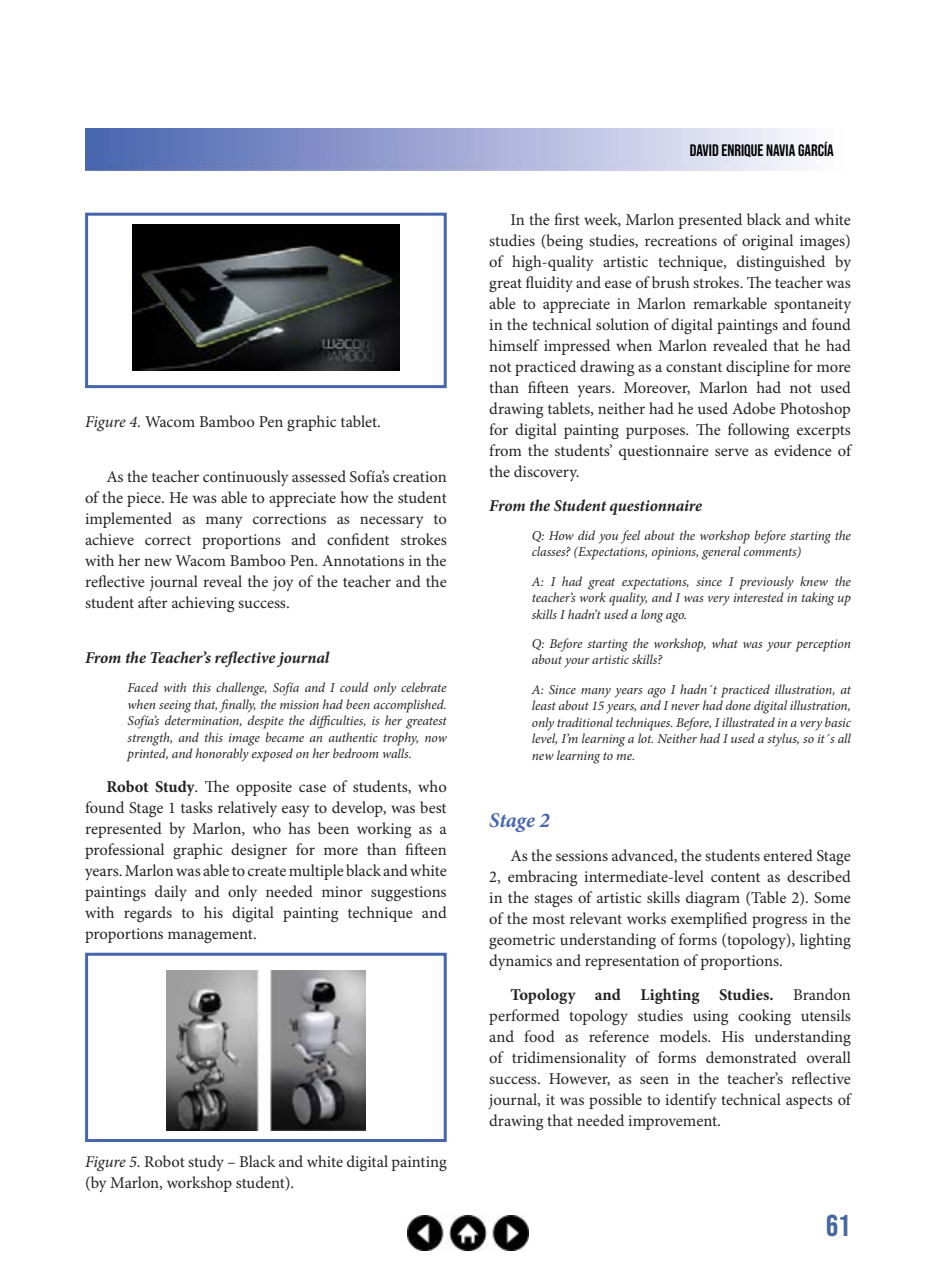
<style>
.page{position:relative;width:936px;height:1276px;background:#fff}
.page>*{position:absolute;margin:0;border:0;box-sizing:border-box;transform-origin:0 0}
.t1{font:30px "Bebas Neue";color:#4565ad}
.t2{font:italic 700 21px "Minion Pro";letter-spacing:-.01em;color:#4565ad}
.t3{font:16.5px/21px "Minion Pro";color:#222;text-align:justify}
.t4{font:italic 700 16.5px "Minion Pro";letter-spacing:-.005em;color:#222}
.t5{font:16.5px "Bebas Neue";color:#000}
.t6{font:italic 13.5px/16.5px "Minion Pro";letter-spacing:-.01em;color:#222;text-align:justify}
.s1{font-style:italic}
.s2{font-weight:700}
</style>
<div class="page">
<img style="left:407px;top:1215px;width:121px;height:36px">
<img style="left:133px;top:224px;width:266px;height:146px">
<div style="left:85px;top:213px;width:361px;height:175px;border:3px solid #4565ad"></div>
<img style="left:166px;top:970px;width:200px;height:160px">
<div style="left:85px;top:952px;width:361px;height:190px;border:3px solid #4565ad"></div>
<img style="left:86px;top:128px;width:721px;height:43px">
<p class="t3" style="left:85px;top:412px;width:297px"><span class="s1">Figure 4.</span> Wacom Bamboo Pen graphic tablet.</p>
<p class="t3" style="left:85px;top:467px;width:363px;text-indent:21px">As the teacher continuously assessed Sofía’s creation of the piece. He was able to appreciate how the student implemented as many corrections as necessary to achieve correct proportions and confident strokes with her new Wacom Bamboo Pen. Annotations in the reflective journal reveal the joy of the teacher and the student after achieving success.</p>
<p class="t4" style="left:85px;top:646px;width:246px">From the Teacher’s reflective journal</p>
<p class="t6" style="left:128px;top:680px;width:320px">Faced with this challenge, Sofía and I could only celebrate when seeing that, finally, the mission had been accomplished.<br>Sofía’s determination, despite the difficulties, is her greatest strength, and this image became an authentic trophy, now printed, and honorably exposed on her bedroom walls.</p>
<p class="t3" style="left:85px;top:777px;width:363px;text-indent:21px"><span class="s2">Robot Study</span>. The opposite case of students, who found Stage 1 tasks relatively easy to develop, was best represented by Marlon, who has been working as a professional graphic designer for more than fifteen years. Marlon was able to create multiple black and white paintings daily and only needed minor suggestions with regards to his digital painting technique and proportions management.</p>
<p class="t3" style="left:85px;top:1152px;width:363px"><span class="s1">Figure 5.</span> Robot study – Black and white digital painting (by Marlon, workshop student).</p>
<p class="t5" style="left:689px;top:141px;width:146px">DAVID ENRIQUE NAVIA GARCÍA</p>
<p class="t3" style="left:489px;top:210px;width:363px;text-indent:21px">In the first week, Marlon presented black and white studies (being studies, recreations of original images) of high-quality artistic technique, distinguished by great fluidity and ease of brush strokes. The teacher was able to appreciate in Marlon remarkable spontaneity in the technical solution of digital paintings and found himself impressed when Marlon revealed that he had not practiced drawing as a constant discipline for more than fifteen years. Moreover, Marlon had not used drawing tablets, neither had he used Adobe Photoshop for digital painting purposes. The following excerpts from the students’ questionnaire serve as evidence of the discovery.</p>
<p class="t4" style="left:489px;top:493px;width:214px">From the Student questionnaire</p>
<p class="t6" style="left:531px;top:527px;width:320px">Q: How did you feel about the workshop before starting the classes? (Expectations, opinions, general comments)</p>
<p class="t6" style="left:531px;top:573px;width:320px">A: I had great expectations, since I previously knew the teacher’s work quality, and I was very interested in taking up skills I hadn’t used a long ago.</p>
<p class="t6" style="left:531px;top:635px;width:320px">Q: Before starting the workshop, what was your perception about your artistic skills?</p>
<p class="t6" style="left:531px;top:681px;width:320px">A: Since many years ago I hadn´t practiced illustration, at least about 15 years, and I never had done digital illustration, only traditional techniques. Before, I illustrated in a very basic level, I’m learning a lot. Neither had I used a stylus, so it´s all new learning to me.</p>
<p class="t2" style="left:489px;top:805px;width:62px">Stage 2</p>
<p class="t3" style="left:489px;top:846px;width:363px;text-indent:21px">As the sessions advanced, the students entered Stage 2, embracing intermediate-level content as described in the stages of artistic skills diagram (Table 2). Some of the most relevant works exemplified progress in the geometric understanding of forms (topology), lighting dynamics and representation of proportions.</p>
<p class="t3" style="left:489px;top:984px;width:363px;text-indent:21px"><span class="s2">Topology and Lighting Studies.</span> Brandon performed topology studies using cooking utensils and food as reference models. His understanding of tridimensionality of forms demonstrated overall success. However, as seen in the teacher’s reflective journal, it was possible to identify technical aspects of drawing that needed improvement.</p>
<h1 class="t1" style="left:826px;top:1208px;width:25px">61</h1>
</div>
